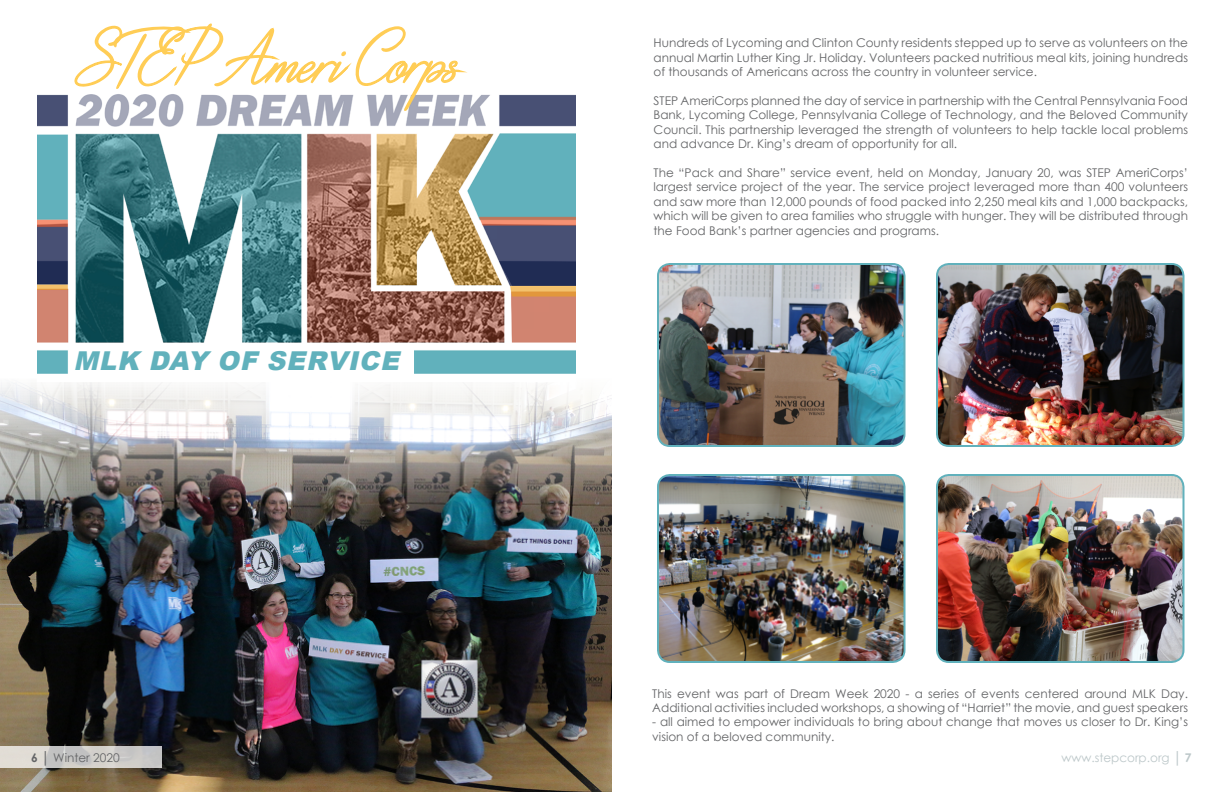
<style>
.page{position:relative;width:1224px;height:792px;background:#fff}
.page>*{position:absolute;margin:0;border:0;box-sizing:border-box;transform-origin:0 0}
.t1{font:italic 900 26px "Arial";color:#61b1bc}
.t2{font:12px/14.4px "Century Gothic";color:#636466;text-align:justify}
.t3{font:12px "Century Gothic";color:#bcc7c9}
.s1{font-weight:700}
</style>
<div class="page">
<img style="left:0;top:382px;width:612px;height:410px">
<svg style="left:0;top:746px;width:162px;height:22px;background:#d0cecb"></svg>
<img style="left:37px;top:94px;width:539px;height:280px">
<div style="left:69px;top:339px;width:349px;height:42px;background:#fff;opacity:.05"></div>
<div style="left:73px;top:344px;width:341px;height:33px;background:#fff"></div>
<svg style="left:72px;top:23px;width:388px;height:88px"></svg>
<img style="left:938px;top:264px;width:246px;height:182px">
<div style="left:936px;top:263px;width:248px;height:184px;border:2px solid #61b1bc;border-radius:12px"></div>
<img style="left:938px;top:475px;width:246px;height:187px">
<div style="left:936px;top:474px;width:248px;height:189px;border:2px solid #61b1bc;border-radius:12px"></div>
<img style="left:659px;top:265px;width:244px;height:180px">
<div style="left:657px;top:263px;width:249px;height:184px;border:2px solid #61b1bc;border-radius:12px"></div>
<img style="left:659px;top:476px;width:244px;height:185px">
<div style="left:657px;top:474px;width:249px;height:189px;border:2px solid #61b1bc;border-radius:12px"></div>
<h1 class="t1" style="left:73px;top:341px;width:335px">MLK DAY OF SERVICE</h1>
<p class="t2" style="left:654px;top:36px;width:536px">Hundreds of Lycoming and Clinton County residents stepped up to serve as volunteers on the annual Martin Luther King Jr. Holiday. Volunteers packed nutritious meal kits, joining hundreds of thousands of Americans across the country in volunteer service.</p>
<p class="t2" style="left:654px;top:93px;width:536px">STEP AmeriCorps planned the day of service in partnership with the Central Pennsylvania Food Bank, Lycoming College, Pennsylvania College of Technology, and the Beloved Community Council. This partnership leveraged the strength of volunteers to help tackle local problems and advance Dr. King’s dream of opportunity for all.</p>
<p class="t2" style="left:654px;top:165px;width:536px">The “Pack and Share” service event, held on Monday, January 20, was STEP AmeriCorps’ largest service project of the year. The service project leveraged more than 400 volunteers and saw more than 12,000 pounds of food packed into 2,250 meal kits and 1,000 backpacks, which will be given to area families who struggle with hunger. They will be distributed through the Food Bank’s partner agencies and programs.</p>
<p class="t2" style="left:652px;top:686px;width:537px">This event was part of Dream Week 2020 - a series of events centered around MLK Day.<br>Additional activities included workshops, a showing of “Harriet” the movie, and guest speakers</p>
<p class="t2" style="left:652px;top:715px;width:537px">- all aimed to empower individuals to bring about change that moves us closer to Dr. King’s vision of a beloved community.</p>
<p class="t2" style="left:31px;top:750px;width:90px"><span class="s1">6</span> │ Winter 2020</p>
<p class="t3" style="left:1061px;top:749px;width:132px">www.stepcorp.org │ <span class="s1">7</span></p>
</div>
